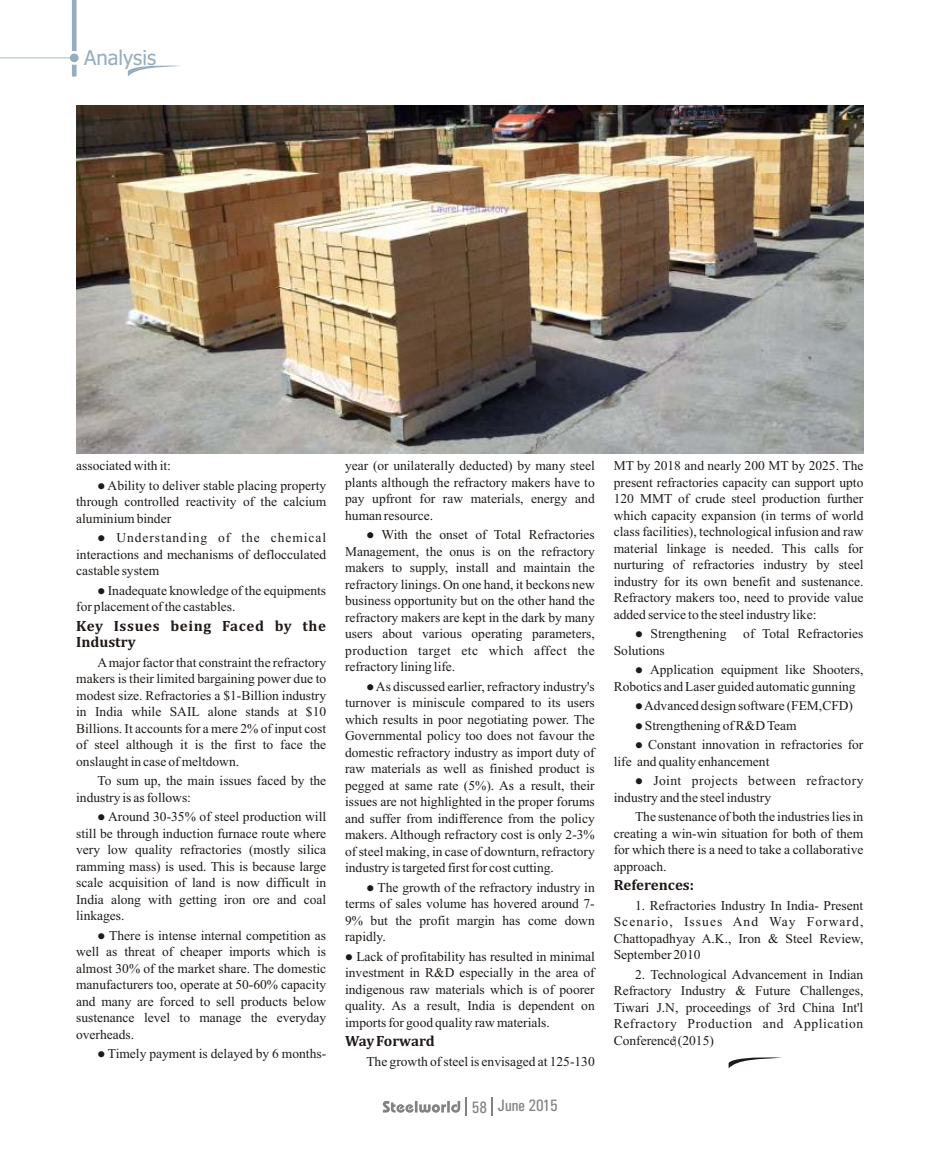
<style>
.page{position:relative;width:940px;height:1174px;background:#fff}
.page>*{position:absolute;margin:0;border:0;box-sizing:border-box;transform-origin:0 0}
.t1{font:20.4px "Tahoma";color:#96adbf}
.t2{font:16.65px "Univers Condensed";color:#828282}
.t3{font:700 15px/16.5px "Cambria";letter-spacing:.045em;color:#1f1a17}
.t4{font:700 15px "Cambria";color:#1f1a17}
.t5{font:13.5px/16.5px "Times New Roman";color:#1f1a17;text-align:justify}
.t6{font:13.5px/16.5px "Times New Roman";letter-spacing:.03em;color:#1f1a17}
.t7{font:10.5px "Wingdings";color:#1f1a17}
</style>
<div class="page">
<svg style="left:128px;top:65px;width:53px;height:12px"></svg>
<svg style="left:72px;top:0;width:5px;height:77px"></svg>
<div style="left:70px;top:54px;width:9px;height:8px;background:#96adbf;border-radius:4px"></div>
<svg style="left:383px;top:1097px;width:84px;height:19px"></svg>
<svg style="left:491px;top:1097px;width:2px;height:19px"></svg>
<svg style="left:728px;top:1057px;width:54px;height:11px"></svg>
<img style="left:77px;top:106px;width:786px;height:347px">
<h1 class="t1" style="left:84px;top:50px;width:73px">Analysis</h1>
<p class="t5" style="left:76px;top:459px;width:96px">associatedwith it:</p>
<p class="t7" style="left:97px;top:481px;width:49px">●</p>
<p class="t5" style="left:76px;top:478px;width:251px;text-indent:31px">Ability to deliver stable placing property through controlled reactivity of the calcium aluminiumbinder</p>
<p class="t7" style="left:97px;top:534px;width:49px">●</p>
<p class="t5" style="left:76px;top:531px;width:251px;text-indent:40px">Understanding of the chemical interactions and mechanisms of deflocculated castablesystem</p>
<p class="t7" style="left:97px;top:586px;width:49px">●</p>
<p class="t5" style="left:76px;top:583px;width:251px;text-indent:32px">Inadequate knowledge of the equipments for placement of the castables.</p>
<p class="t3" style="left:76px;top:618px;width:251px">Key Issues being Faced by the<br>Industry</p>
<p class="t5" style="left:76px;top:655px;width:251px;text-indent:21px">Amajor factor that constraint the refractory makers is their limited bargaining power due to modest size. Refractories a $1-Billion industry in India while SAIL alone stands at $10<br>Billions. It accounts for a mere 2% of input cost of steel although it is the first to face the onslaught in case of meltdown.</p>
<p class="t5" style="left:76px;top:774px;width:251px;text-indent:21px">To sum up, the main issues faced by the industryis as follows:</p>
<p class="t7" style="left:97px;top:813px;width:49px">●</p>
<p class="t5" style="left:76px;top:810px;width:251px;text-indent:32px">Around 30-35% of steel production will still be through induction furnace route where very low quality refractories (mostly silica ramming mass) is used. This is because large scale acquisition of land is now difficult in India along with getting iron ore and coal linkages.</p>
<p class="t5" style="left:76px;top:928px;width:251px;text-indent:21px">●There is intense internal competition as well as threat of cheaper imports which is almost 30% of the market share. The domestic manufacturers too, operate at 50-60% capacity and many are forced to sell products below sustenance level to manage the everyday overheads.</p>
<p class="t5" style="left:97px;top:1047px;width:230px">●Timely payment is delayed by 6 months-</p>
<p class="t5" style="left:345px;top:459px;width:251px">year (or unilaterally deducted) by many steel plants although the refractory makers have to pay upfront for raw materials, energy and humanresource.</p>
<p class="t7" style="left:366px;top:531px;width:49px">●</p>
<p class="t5" style="left:345px;top:528px;width:251px;text-indent:36px">With the onset of Total Refractories Management, the onus is on the refractory makers to supply, install and maintain the refractory linings. On one hand, it beckons new business opportunity but on the other hand the refractory makers are kept in the dark by many users about various operating parameters, production target etc which affect the refractorylining life.</p>
<p class="t7" style="left:366px;top:682px;width:49px">●</p>
<p class="t5" style="left:345px;top:679px;width:251px;text-indent:31px">As discussed earlier, refractory industry's turnover is miniscule compared to its users which results in poor negotiating power. The Governmental policy too does not favour the domestic refractory industry as import duty of raw materials as well as finished product is pegged at same rate (5%). As a result, their issues are not highlighted in the proper forums and suffer from indifference from the policy makers. Although refractory cost is only 2-3% of steel making, in case of downturn, refractory industryis targeted first for cost cutting.</p>
<p class="t7" style="left:366px;top:883px;width:49px">●</p>
<p class="t5" style="left:345px;top:880px;width:251px;text-indent:32px">The growth of the refractory industry in terms of sales volume has hovered around 7- 9% but the profit margin has come down</p>
<p class="t7" style="left:345px;top:952px;width:49px">●</p>
<p class="t5" style="left:356px;top:928px;width:240px;line-height:19.5px;text-indent:-11px">rapidly.<br>Lack of profitability has resulted in minimal</p>
<p class="t5" style="left:345px;top:966px;width:251px">investment in R&amp;D especially in the area of indigenous raw materials which is of poorer quality. As a result, India is dependent on imports for good quality raw materials.</p>
<p class="t4" style="left:345px;top:1034px;width:91px">Way Forward</p>
<p class="t5" style="left:366px;top:1054px;width:230px">The growth of steel is envisaged at 125-130</p>
<p class="t2" style="left:472px;top:1099px;width:88px">58 June 2015</p>
<p class="t5" style="left:614px;top:459px;width:251px">MT by 2018 and nearly 200 MT by 2025. The present refractories capacity can support upto 120 MMT of crude steel production further which capacity expansion (in terms of world class facilities), technological infusion and raw material linkage is needed. This calls for nurturing of refractories industry by steel industry for its own benefit and sustenance.<br>Refractory makers too, need to provide value addedservice to the steel industry like:</p>
<p class="t7" style="left:635px;top:630px;width:49px">●</p>
<p class="t5" style="left:650px;top:627px;width:77px">Strengthening</p>
<p class="t5" style="left:743px;top:627px;width:122px">of Total Refractories</p>
<p class="t5" style="left:614px;top:643px;width:53px">Solutions</p>
<p class="t5" style="left:614px;top:663px;width:251px;text-indent:21px">●Application equipment like Shooters,<br>Roboticsand Laser guided automatic gunning</p>
<p class="t5" style="left:644px;top:699px;width:210px">Advanced design software (FEM,CFD)</p>
<p class="t7" style="left:635px;top:741px;width:49px">●</p>
<p class="t5" style="left:645px;top:717px;width:220px;line-height:19.5px">Strengthening of R&amp;D Team<br>Constant innovation in refractories for</p>
<p class="t5" style="left:614px;top:754px;width:157px">life and quality enhancement</p>
<p class="t7" style="left:635px;top:777px;width:49px">●</p>
<p class="t6" style="left:614px;top:774px;width:251px;text-indent:40px">Joint projects between refractory industry and the steel industry</p>
<p class="t5" style="left:614px;top:810px;width:251px;text-indent:21px">The sustenance of both the industries lies in creating a win-win situation for both of them for which there is a need to take a collaborative approach.</p>
<p class="t4" style="left:614px;top:878px;width:82px">References:</p>
<p class="t5" style="left:614px;top:898px;width:251px;text-indent:21px">1. Refractories Industry In India- Present Scenario, Issues And Way Forward, Chattopadhyay A.K., Iron &amp; Steel Review, September 2010</p>
<p class="t5" style="left:614px;top:967px;width:251px;text-indent:21px">2. Technological Advancement in Indian Refractory Industry &amp; Future Challenges, Tiwari J.N, proceedings of 3rd China Int'l Refractory Production and Application Conference?(2015)</p>
</div>
